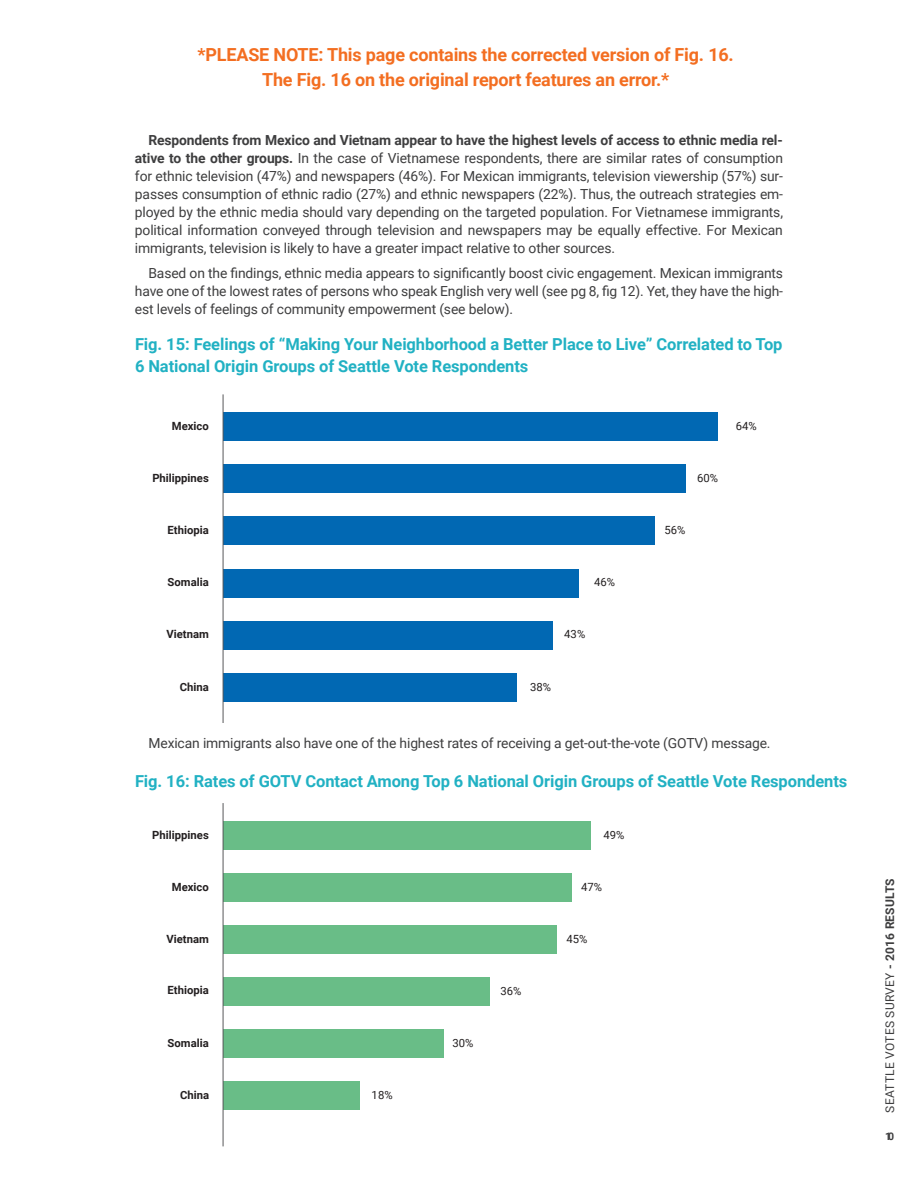
<style>
.page{position:relative;width:918px;height:1188px;background:#fff}
.page>*{position:absolute;margin:0;border:0;box-sizing:border-box;transform-origin:0 0}
.t1{font:700 18px "Roboto";letter-spacing:-.01em;color:#f36e21}
.t2{font:700 16.5px/22.5px "Roboto";letter-spacing:-.005em;color:#21b1c3}
.t3{font:13.8px/18px "Roboto";letter-spacing:-.01em;color:#3e3e3f;text-align:justify}
.t4{font:12px "Roboto";letter-spacing:.02em;color:#3e3e3f}
.t5{font:700 11.25px "Roboto";color:#231f20}
.t6{font:11.25px "Roboto";color:#231f20}
.t7{font:700 10.5px "Roboto";color:#3e3e3f}
.s1{font-weight:700}
</style>
<div class="page">
<div style="left:223px;top:821px;width:368px;height:29px;background:#69bd87"></div>
<div style="left:223px;top:873px;width:349px;height:29px;background:#69bd87"></div>
<div style="left:223px;top:925px;width:334px;height:29px;background:#69bd87"></div>
<div style="left:223px;top:977px;width:266px;height:29px;background:#69bd87"></div>
<div style="left:223px;top:1030px;width:221px;height:28px;background:#69bd87"></div>
<div style="left:223px;top:1082px;width:136px;height:28px;background:#69bd87"></div>
<hr style="left:223px;top:803px;width:1px;height:343px;background:#57585a">
<div style="left:223px;top:412px;width:494px;height:29px;background:#0168b3"></div>
<div style="left:223px;top:464px;width:463px;height:29px;background:#0168b3"></div>
<div style="left:223px;top:517px;width:432px;height:28px;background:#0168b3"></div>
<div style="left:223px;top:569px;width:355px;height:28px;background:#0168b3"></div>
<div style="left:223px;top:621px;width:330px;height:28px;background:#0168b3"></div>
<div style="left:223px;top:673px;width:294px;height:29px;background:#0168b3"></div>
<hr style="left:223px;top:394px;width:1px;height:329px;background:#57585a">
<p class="t1" style="left:198px;top:42px;width:538px">*PLEASE NOTE: This page contains the corrected version of Fig. 16.</p>
<p class="t1" style="left:262px;top:67px;width:409px">The Fig. 16 on the original report features an error.*</p>
<p class="t3" style="left:135px;top:131px;width:650px;text-indent:14px"><span class="s1">Respondents from Mexico and Vietnam appear to have the highest levels of access to ethnic media rel&shy;ative to the other groups.</span> In the case of Vietnamese respondents, there are similar rates of consumption for ethnic television (47%) and newspapers (46%). For Mexican immigrants, television viewership (57%) sur&shy;passes consumption of ethnic radio (27%) and ethnic newspapers (22%). Thus, the outreach strategies em&shy;ployed by the ethnic media should vary depending on the targeted population. For Vietnamese immigrants, political information conveyed through television and newspapers may be equally effective. For Mexican immigrants, television is likely to have a greater impact relative to other sources.</p>
<p class="t3" style="left:135px;top:264px;width:650px;text-indent:14px">Based on the findings, ethnic media appears to significantly boost civic engagement. Mexican immigrants have one of the lowest rates of persons who speak English very well (see pg 8, fig 12). Yet, they have the high&shy;est levels of feelings of community empowerment (see below).</p>
<p class="t2" style="left:135px;top:332px;width:649px">Fig. 15: Feelings of “Making Your Neighborhood a Better Place to Live” Correlated to Top<br>6 National Origin Groups of Seattle Vote Respondents</p>
<p class="t5" style="left:172px;top:418px;width:38px">Mexico</p>
<p class="t6" style="left:736px;top:418px;width:22px">64%</p>
<p class="t5" style="left:152px;top:470px;width:58px">Philippines</p>
<p class="t6" style="left:697px;top:470px;width:22px">60%</p>
<p class="t5" style="left:168px;top:522px;width:43px">Ethiopia</p>
<p class="t6" style="left:664px;top:522px;width:22px">56%</p>
<p class="t5" style="left:168px;top:574px;width:43px">Somalia</p>
<p class="t6" style="left:594px;top:574px;width:22px">46%</p>
<p class="t5" style="left:166px;top:627px;width:44px">Vietnam</p>
<p class="t6" style="left:564px;top:627px;width:22px">43%</p>
<p class="t5" style="left:180px;top:679px;width:31px">China</p>
<p class="t6" style="left:530px;top:679px;width:22px">38%</p>
<p class="t3" style="left:148px;top:734px;width:624px">Mexican immigrants also have one of the highest rates of receiving a get-out-the-vote (GOTV) message.</p>
<p class="t2" style="left:135px;top:769px;width:714px">Fig. 16: Rates of GOTV Contact Among Top 6 National Origin Groups of Seattle Vote Respondents</p>
<p class="t5" style="left:152px;top:827px;width:58px">Philippines</p>
<p class="t6" style="left:604px;top:827px;width:22px">49%</p>
<p class="t5" style="left:172px;top:879px;width:38px">Mexico</p>
<p class="t6" style="left:581px;top:879px;width:22px">47%</p>
<p class="t5" style="left:166px;top:931px;width:44px">Vietnam</p>
<p class="t6" style="left:566px;top:931px;width:22px">45%</p>
<p class="t5" style="left:168px;top:982px;width:43px">Ethiopia</p>
<p class="t6" style="left:500px;top:983px;width:22px">36%</p>
<p class="t5" style="left:168px;top:1035px;width:43px">Somalia</p>
<p class="t6" style="left:452px;top:1035px;width:22px">30%</p>
<p class="t5" style="left:180px;top:1087px;width:31px">China</p>
<p class="t6" style="left:372px;top:1087px;width:22px">18%</p>
<p class="t4" style="left:881px;top:1113px;width:236px;rotate:-90deg">SEATTLE VOTES SURVEY <span class="s1">- 2016 RESULTS</span></p>
<p class="t7" style="left:885px;top:1129px;width:10px">10</p>
</div>
